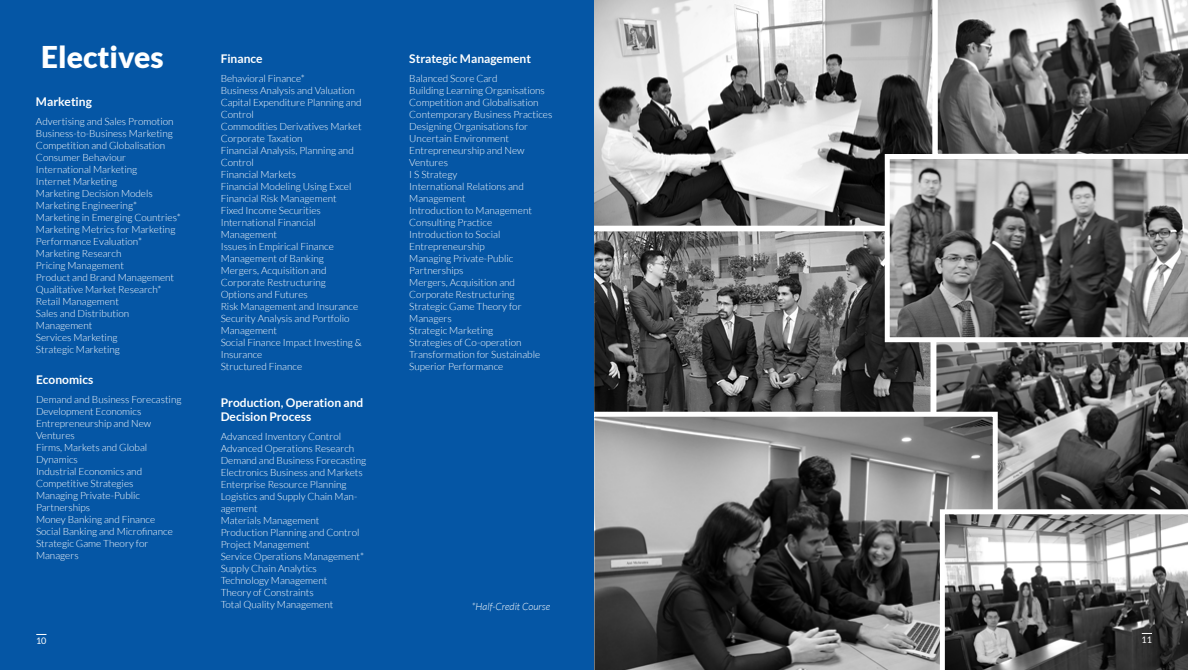
<style>
.page{position:relative;width:1188px;height:670px;background:#fff}
.page>*{position:absolute;margin:0;border:0;box-sizing:border-box;transform-origin:0 0}
.t1{font:900 30px "Lato";color:#fff}
.t2{font:700 12px/14.4px "Lato";color:#fff}
.t3{font:300 10px/12px "Lato";color:#fff}
.t4{font:italic 300 10px "Lato";color:#fff}
.t5{font:9px "Lato";color:#fff}
</style>
<div class="page">
<img style="left:595px;top:232px;width:335px;height:179px">
<svg style="left:594px;top:0;width:339px;height:226px"></svg>
<svg style="left:936px;top:342px;width:252px;height:167px;background:#555"></svg>
<svg style="left:937px;top:0;width:251px;height:154px;background:#6b6b6b"></svg>
<svg style="left:594px;top:411px;width:404px;height:259px;background:#6c6c6c"></svg>
<svg style="left:940px;top:509px;width:248px;height:161px"></svg>
<svg style="left:885px;top:154px;width:303px;height:188px;background:#828282"></svg>
<div style="left:0;top:0;width:594px;height:670px;background:#0556a5"></div>
<h1 class="t1" style="left:41px;top:39px;width:124px">Electives</h1>
<p class="t2" style="left:36px;top:94px;width:57px">Marketing</p>
<p class="t3" style="left:36px;top:115px;width:146px">Advertising and Sales Promotion<br>Business-to-Business Marketing<br>Competition and Globalisation<br>Consumer Behaviour<br>International Marketing<br>Internet Marketing<br>Marketing Decision Models<br>Marketing Engineering*<br>Marketing in Emerging Countries*<br>Marketing Metrics for Marketing<br>Performance Evaluation*<br>Marketing Research<br>Pricing Management<br>Product and Brand Management<br>Qualitative Market Research*<br>Retail Management<br>Sales and Distribution<br>Management<br>Services Marketing<br>Strategic Marketing</p>
<p class="t2" style="left:36px;top:373px;width:59px">Economics</p>
<p class="t3" style="left:36px;top:393px;width:147px">Demand and Business Forecasting<br>Development Economics<br>Entrepreneurship and New<br>Ventures<br>Firms, Markets and Global<br>Dynamics<br>Industrial Economics and<br>Competitive Strategies<br>Managing Private-Public<br>Partnerships<br>Money Banking and Finance<br>Social Banking and Microfinance<br>Strategic Game Theory for<br>Managers</p>
<p class="t2" style="left:221px;top:51px;width:44px">Finance</p>
<p class="t3" style="left:221px;top:72px;width:142px">Behavioral Finance*<br>Business Analysis and Valuation<br>Capital Expenditure Planning and<br>Control<br>Commodities Derivatives Market<br>Corporate Taxation<br>Financial Analysis, Planning and<br>Control<br>Financial Markets<br>Financial Modeling Using Excel<br>Financial Risk Management<br>Fixed Income Securities<br>International Financial<br>Management<br>Issues in Empirical Finance<br>Management of Banking<br>Mergers, Acquisition and<br>Corporate Restructuring<br>Options and Futures<br>Risk Management and Insurance<br>Security Analysis and Portfolio<br>Management<br>Social Finance Impact Investing &amp;<br>Insurance<br>Structured Finance</p>
<p class="t2" style="left:221px;top:395px;width:144px">Production, Operation and<br>Decision Process</p>
<p class="t3" style="left:221px;top:431px;width:147px">Advanced Inventory Control<br>Advanced Operations Research<br>Demand and Business Forecasting<br>Electronics Business and Markets<br>Enterprise Resource Planning<br>Logistics and Supply Chain Man&shy;agement<br>Materials Management<br>Production Planning and Control<br>Project Management<br>Service Operations Management*<br>Supply Chain Analytics<br>Technology Management<br>Theory of Constraints<br>Total Quality Management</p>
<p class="t2" style="left:409px;top:51px;width:123px">Strategic Management</p>
<p class="t3" style="left:409px;top:72px;width:145px">Balanced Score Card<br>Building Learning Organisations<br>Competition and Globalisation<br>Contemporary Business Practices<br>Designing Organisations for<br>Uncertain Environment<br>Entrepreneurship and New<br>Ventures<br>I S Strategy<br>International Relations and<br>Management<br>Introduction to Management<br>Consulting Practice<br>Introduction to Social<br>Entrepreneurship<br>Managing Private-Public<br>Partnerships<br>Mergers, Acquisition and<br>Corporate Restructuring<br>Strategic Game Theory for<br>Managers<br>Strategic Marketing<br>Strategies of Co-operation<br>Transformation for Sustainable<br>Superior Performance</p>
<p class="t4" style="left:472px;top:600px;width:80px">*Half-Credit Course</p>
<p class="t5" style="left:36px;top:635px;width:12px">10</p>
<p class="t5" style="left:1142px;top:634px;width:12px">11</p>
</div>
